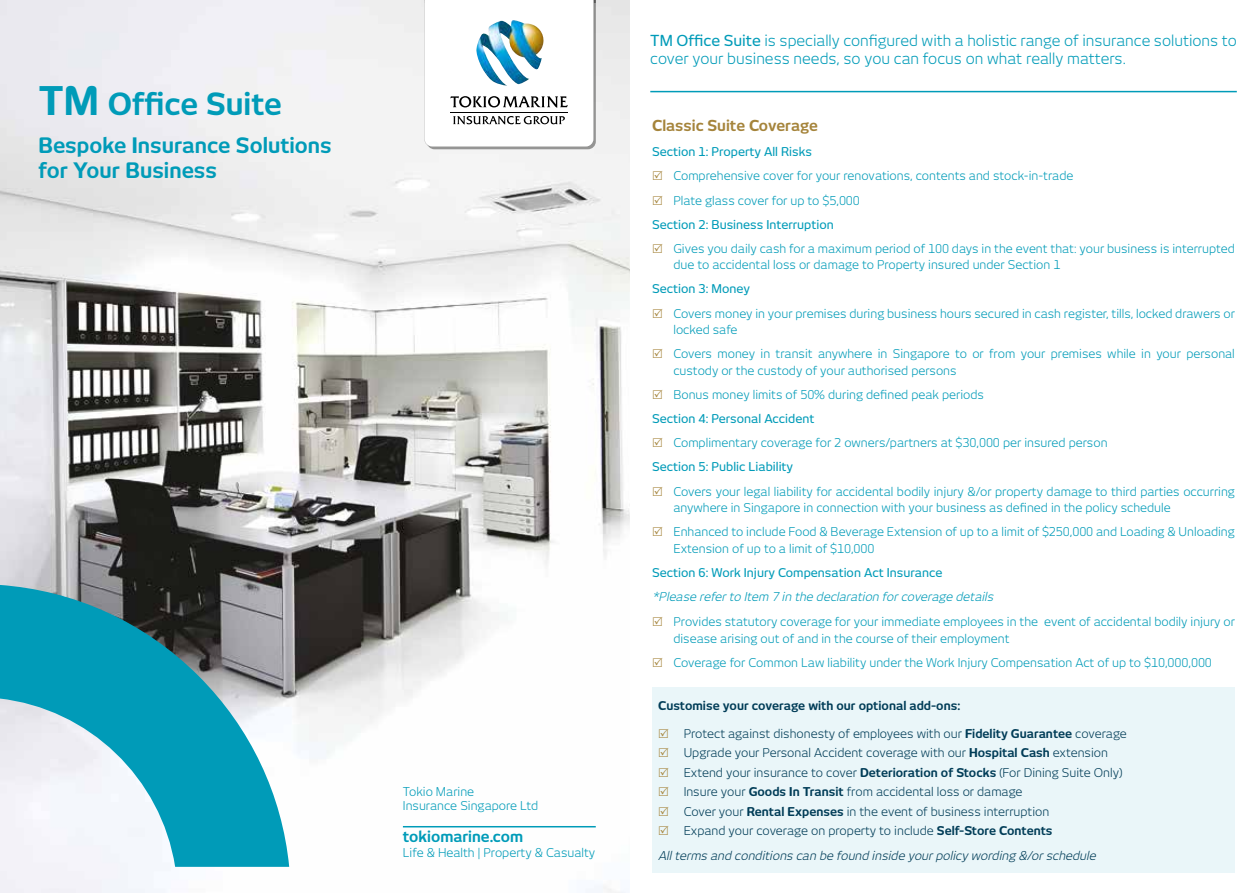
<style>
.page{position:relative;width:1255px;height:893px;background:#fff}
.page>*{position:absolute;margin:0;border:0;box-sizing:border-box;transform-origin:0 0}
.t1{font:700 30.3px "New June";color:#009bb8}
.t2{font:700 21px/25.2px "New June";color:#009bb8}
.t3{font:15px/18px "New June";color:#009bb8}
.t4{font:700 15px "New June";color:#a5843b}
.t5{font:700 15px "New June";color:#009bb8}
.t6{font:12px/16.5px "New June";color:#009bb8}
.t7{font:12px/19.5px "New June";color:#003c57}
.t8{font:500 12px "New June";color:#009bb8}
.t9{font:italic 12px "New June";color:#003c57}
.t10{font:italic 12px "New June";color:#009bb8}
.t11{font:700 12px "New June";color:#003c57}
.s1{font-size:38.85px}
.s2{font-weight:500}
.s3{font-weight:700}
</style>
<div class="page">
<img style="left:1px;top:0;width:628px;height:893px">
<hr style="left:0;top:0;width:1px;height:893px;background:#009bb8">
<hr style="left:650px;top:91px;width:586px;height:1px;background:#009bb8">
<svg style="left:424px;top:0;width:171px;height:149px"></svg>
<svg style="left:0;top:585px;width:289px;height:282px"></svg>
<hr style="left:403px;top:826px;width:192px;height:1px;background:#009bb8">
<div style="left:652px;top:687px;width:582px;height:186px;background:#eaf6f9"></div>
<h1 class="t1" style="left:38px;top:86px;width:245px"><span class="s1">TM</span> Office Suite</h1>
<h2 class="t2" style="left:38px;top:132px;width:295px">Bespoke Insurance Solutions for Your Business</h2>
<p class="t6" style="left:403px;top:784px;width:137px;line-height:14.4px">Tokio Marine<br>Insurance Singapore Ltd</p>
<p class="t5" style="left:403px;top:828px;width:122px">tokiomarine.com</p>
<p class="t6" style="left:403px;top:844px;width:194px">Life &amp; Health | Property &amp; Casualty</p>
<p class="t3" style="left:650px;top:31px;width:588px"><span class="s2">TM Office Suite</span> is specially configured with a holistic range of insurance solutions to cover your business needs, so you can focus on what really matters.</p>
<p class="t4" style="left:652px;top:117px;width:167px">Classic Suite Coverage</p>
<p class="t8" style="left:652px;top:145px;width:161px">Section 1: Property All Risks</p>
<p class="t6" style="left:673px;top:164px;width:401px;line-height:24.2px">Comprehensive cover for your renovations, contents and stock-in-trade<br>Plate glass cover for up to $5,000</p>
<p class="t8" style="left:652px;top:217px;width:183px">Section 2: Business Interruption</p>
<p class="t6" style="left:673px;top:240px;width:563px">Gives you daily cash for a maximum period of 100 days in the event that: your business is interrupted due to accidental loss or damage to Property insured under Section 1</p>
<p class="t8" style="left:652px;top:282px;width:99px">Section 3: Money</p>
<p class="t6" style="left:673px;top:305px;width:563px">Covers money in your premises during business hours secured in cash register, tills, locked drawers or locked safe</p>
<p class="t6" style="left:673px;top:345px;width:563px">Covers money in transit anywhere in Singapore to or from your premises while in your personal custody or the custody of your authorised persons</p>
<p class="t6" style="left:673px;top:386px;width:312px">Bonus money limits of 50% during defined peak periods</p>
<p class="t8" style="left:652px;top:412px;width:164px">Section 4: Personal Accident</p>
<p class="t6" style="left:673px;top:434px;width:435px">Complimentary coverage for 2 owners/partners at $30,000 per insured person</p>
<p class="t8" style="left:652px;top:460px;width:142px">Section 5: Public Liability</p>
<p class="t6" style="left:673px;top:483px;width:563px">Covers your legal liability for accidental bodily injury &amp;/or property damage to third parties occurring anywhere in Singapore in connection with your business as defined in the policy schedule</p>
<p class="t6" style="left:673px;top:523px;width:563px">Enhanced to include Food &amp; Beverage Extension of up to a limit of $250,000 and Loading &amp; Unloading<br>Extension of up to a limit of $10,000</p>
<p class="t8" style="left:652px;top:565px;width:292px">Section 6: Work Injury Compensation Act Insurance</p>
<p class="t10" style="left:652px;top:590px;width:345px">*Please referto Item 7 in the declaration forcoverage details</p>
<p class="t6" style="left:673px;top:613px;width:563px">Provides statutory coverage for your immediate employees in the event of accidental bodily injury or disease arising out of and in the course of their employment</p>
<p class="t6" style="left:673px;top:654px;width:540px">Coverage for Common Law liability under the Work Injury Compensation Act of up to $10,000,000</p>
<p class="t11" style="left:658px;top:698px;width:303px">Customise your coverage with our optional add-ons:</p>
<p class="t7" style="left:683px;top:723px;width:445px">Protect against dishonesty of employees with our <span class="s3">Fidelity Guarantee</span> coverage Upgrade your Personal Accident coverage with our <span class="s3">Hospital Cash</span> extension Extend your insurance to cover <span class="s3">Deterioration of Stocks</span> (For Dining Suite Only)<br>Insure your <span class="s3">Goods In Transit</span> from accidental loss or damage<br>Cover your <span class="s3">Rental Expenses</span> in the event of business interruption<br>Expand your coverage on property to include <span class="s3">Self-Store Contents</span></p>
<p class="t9" style="left:658px;top:849px;width:442px">Allterms and conditions can be found inside yourpolicy wording &amp;/orschedule</p>
</div>
